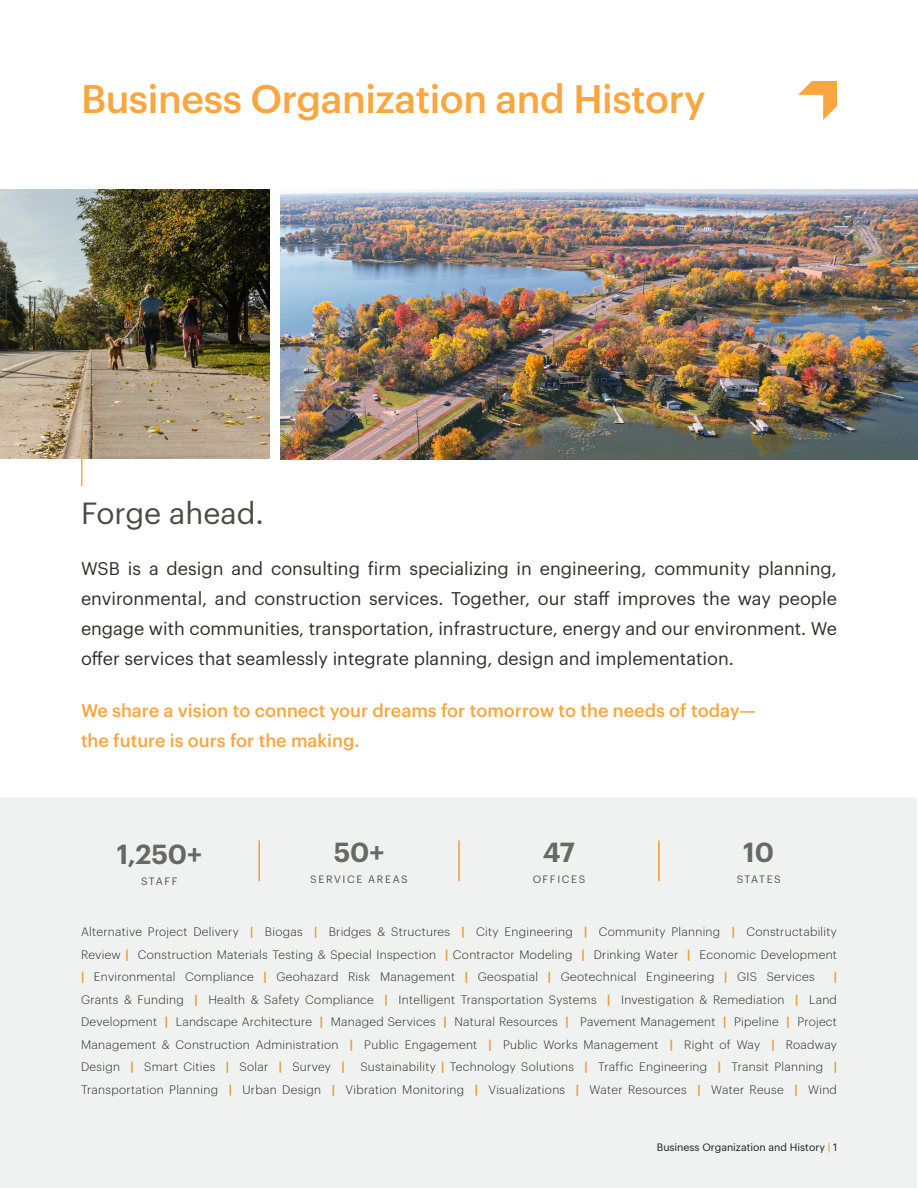
<style>
.page{position:relative;width:918px;height:1188px;background:#fff}
.page>*{position:absolute;margin:0;border:0;box-sizing:border-box;transform-origin:0 0}
.Title_1{font:500 39px "Graphik";letter-spacing:-.01em;color:#faa63f}
.t1{font:30px "Graphik";color:#4c4b43}
.t2{font:600 27px "Graphik";letter-spacing:-.005em;color:#4c4b43}
.t3{font:18px/30px "Graphik";color:#312e27;text-align:justify}
.t4{font:500 18px/30px "Graphik";color:#faa63f}
.t5{font:300 12px/22.5px "Graphik";letter-spacing:.025em;color:#312e27;text-align:justify}
.t6{font:10.5px "Graphik";color:#231f20}
.t7{font:10.5px "Graphik";letter-spacing:.155em;color:#312e27}
.s1{font-weight:700;color:#faa63f}
.s2{font-weight:500;color:#faa63f}
</style>
<div class="page">
<img style="left:281px;top:189px;width:637px;height:271px">
<img style="left:0;top:189px;width:270px;height:270px">
<svg style="left:798px;top:81px;width:39px;height:39px"></svg>
<hr style="left:81px;top:432px;width:1px;height:54px;background:#faa63f">
<div style="left:0;top:797px;width:917px;height:391px;background:#eff2f1"></div>
<h1 class="Title_1" style="left:81px;top:69px;width:626px">Business Organization and History</h1>
<h2 class="t1" style="left:81px;top:490px;width:185px">Forge ahead.</h2>
<p class="t3" style="left:81px;top:552px;width:758px">WSB is a design and consulting firm specializing in engineering, community planning, environmental, and construction services. Together, our staff improves the way people engage with communities, transportation, infrastructure, energy and our environment. We offer services that seamlessly integrate planning, design and implementation.</p>
<h3 class="t4" style="left:81px;top:694px;width:676px">We share a vision to connect your dreams for tomorrow to the needs of today— the future is ours for the making.</h3>
<h3 class="t2" style="left:117px;top:834px;width:87px">1,250+</h3>
<p class="t7" style="left:141px;top:874px;width:38px">STAFF</p>
<h3 class="t2" style="left:334px;top:831px;width:52px">50+</h3>
<p class="t7" style="left:310px;top:871px;width:99px">SERVICE AREAS</p>
<h3 class="t2" style="left:543px;top:831px;width:34px">47</h3>
<p class="t7" style="left:533px;top:871px;width:54px">OFFICES</p>
<h3 class="t2" style="left:743px;top:831px;width:32px">10</h3>
<p class="t7" style="left:737px;top:871px;width:46px">STATES</p>
<p class="t5" style="left:81px;top:920px;width:758px">Alternative Project Delivery <span class="s1">|</span> Biogas <span class="s1">|</span> Bridges &amp; Structures <span class="s1">|</span> City Engineering <span class="s1">|</span> Community Planning <span class="s1">|</span> Constructability Review <span class="s1">|</span> Construction Materials Testing &amp; Special Inspection <span class="s1">|</span> Contractor Modeling <span class="s1">|</span> Drinking Water <span class="s1">|</span> Economic Development <span class="s1">|</span> Environmental Compliance <span class="s1">|</span> Geohazard Risk Management <span class="s1">|</span> Geospatial <span class="s1">|</span> Geotechnical Engineering <span class="s1">|</span> GIS Services</p>
<p class="t5" style="left:81px;top:965px;width:758px;text-indent:753px"><span class="s1">| </span>Grants &amp; Funding <span class="s1">|</span> Health &amp; Safety Compliance <span class="s1">|</span> Intelligent Transportation Systems <span class="s1">|</span> Investigation &amp; Remediation <span class="s1">|</span> Land Development <span class="s1">|</span> Landscape Architecture <span class="s1">|</span> Managed Services <span class="s1">|</span> Natural Resources <span class="s1">|</span> Pavement Management <span class="s1">|</span> Pipeline <span class="s1">|</span> Project Management &amp; Construction Administration <span class="s1">|</span> Public Engagement <span class="s1">|</span> Public Works Management <span class="s1">|</span> Right of Way <span class="s1">|</span> Roadway Design <span class="s1">|</span> Smart Cities <span class="s1">|</span> Solar <span class="s1">|</span> Survey <span class="s1">|</span></p>
<p class="t5" style="left:81px;top:1055px;width:758px;text-align:right">Sustainability <span class="s1">|</span> Technology Solutions <span class="s1">|</span> Traffic Engineering <span class="s1">|</span> Transit Planning <span class="s1">|<br></span>Transportation Planning <span class="s1">|</span> Urban Design <span class="s1">|</span> Vibration Monitoring <span class="s1">|</span> Visualizations <span class="s1">|</span> Water Resources <span class="s1">|</span> Water Reuse <span class="s1">|</span> Wind</p>
<p class="t6" style="left:657px;top:1140px;width:182px">Business Organization and History <span class="s2">|</span> 1</p>
</div>
